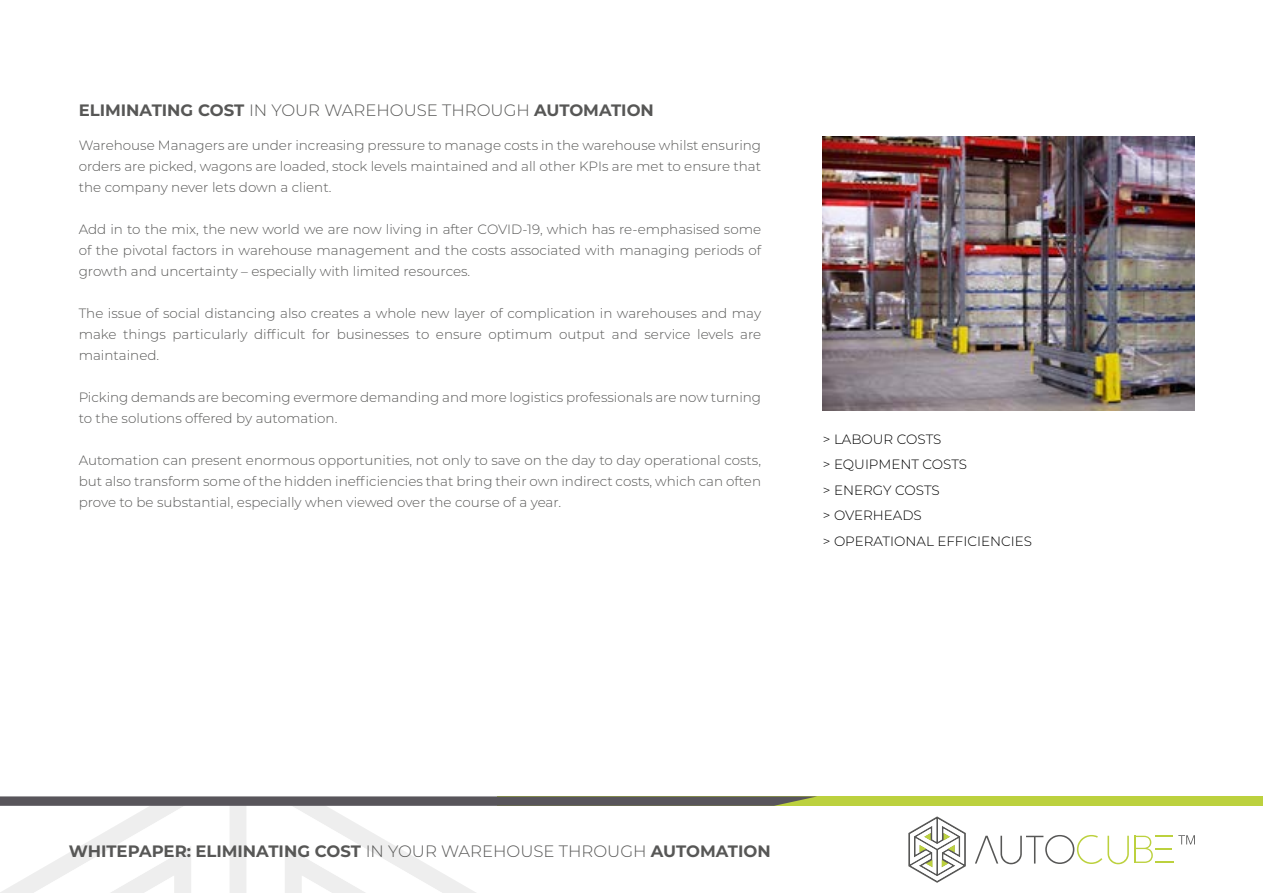
<style>
.page{position:relative;width:1263px;height:893px;background:#fff}
.page>*{position:absolute;margin:0;border:0;box-sizing:border-box;transform-origin:0 0}
.t1{font:700 16.5px "Montserrat";color:#575756}
.t2{font:300 13.5px/21px "Montserrat";color:#575756;text-align:justify}
.t3{font:300 13.5px/25.5px "Montserrat";color:#000}
.s1{font-weight:300}
</style>
<div class="page">
<div style="left:497px;top:796px;width:766px;height:10px;background:#bcd13e"></div>
<svg style="left:0;top:796px;width:817px;height:97px"></svg>
<img style="left:823px;top:136px;width:372px;height:274px">
<svg style="left:908px;top:816px;width:58px;height:67px"></svg>
<svg style="left:975px;top:835px;width:220px;height:29px"></svg>
<p class="t1" style="left:79px;top:98px;width:577px">ELIMINATING COST <span class="s1">IN YOUR WAREHOUSE THROUGH</span> AUTOMATION</p>
<p class="t2" style="left:79px;top:134px;width:684px">Warehouse Managers are under increasing pressure to manage costs in the warehouse whilst ensuring orders are picked, wagons are loaded, stock levels maintained and all other KPIs are met to ensure that the company never lets down a client.</p>
<p class="t2" style="left:79px;top:218px;width:684px">Add in to the mix, the new world we are now living in after COVID-19, which has re-emphasised some of the pivotal factors in warehouse management and the costs associated with managing periods of growth and uncertainty – especially with limited resources.</p>
<p class="t2" style="left:79px;top:302px;width:684px">The issue of social distancing also creates a whole new layer of complication in warehouses and may make things particularly difficult for businesses to ensure optimum output and service levels are maintained.</p>
<p class="t2" style="left:79px;top:386px;width:684px">Picking demands are becoming evermore demanding and more logistics professionals are now turning to the solutions offered by automation.</p>
<p class="t2" style="left:79px;top:449px;width:684px">Automation can present enormous opportunities, not only to save on the day to day operational costs, but also transform some of the hidden inefficiencies that bring their own indirect costs, which can often prove to be substantial, especially when viewed over the course of a year.</p>
<p class="t3" style="left:823px;top:426px;width:211px">&gt; LABOUR COSTS<br>&gt; EQUIPMENT COSTS<br>&gt; ENERGY COSTS<br>&gt; OVERHEADS<br>&gt; OPERATIONAL EFFICIENCIES</p>
<p class="t1" style="left:69px;top:839px;width:703px">WHITEPAPER: ELIMINATING COST <span class="s1">IN YOUR WAREHOUSE THROUGH</span> AUTOMATION</p>
</div>
